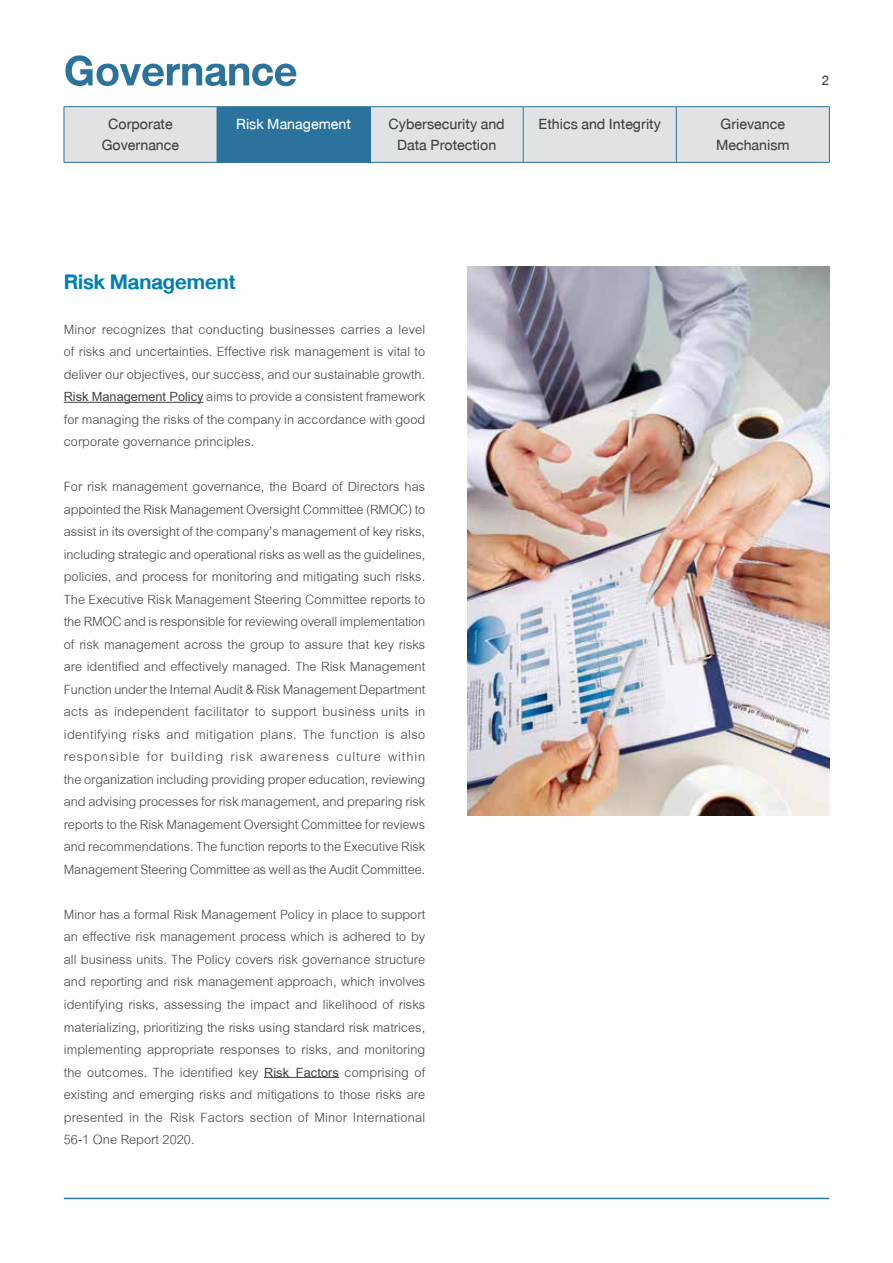
<style>
.page{position:relative;width:893px;height:1263px;background:#fff}
.page>*{position:absolute;margin:0;border:0;box-sizing:border-box;transform-origin:0 0}
.t1{font:700 60px "DB Helvethaica X";color:#2b739d}
.t2{font:700 30px "DB Helvethaica X";color:#0080b0}
.t3{font:21px/21px "DB Helvethaica X";color:#414042;text-align:center}
.t4{font:21px "DB Helvethaica X";color:#fff}
.t5{font:19.5px/22.5px "Cordia New";color:#414042;text-align:justify}
.t6{font:19.5px "DB Helvethaica X";color:#414042}
.s1{font-weight:700}
</style>
<div class="page">
<div style="left:65px;top:107px;width:764px;height:55px;background:#e1e2e3"></div>
<div style="left:217px;top:107px;width:153px;height:55px;background:#2b739d"></div>
<hr style="left:64px;top:107px;width:1px;height:55px;background:#2b739d">
<hr style="left:64px;top:106px;width:153px;height:1px;background:#2b739d">
<hr style="left:64px;top:162px;width:153px;height:1px;background:#2b739d">
<hr style="left:217px;top:106px;width:153px;height:1px;background:#2b739d">
<hr style="left:217px;top:162px;width:153px;height:1px;background:#2b739d">
<hr style="left:370px;top:107px;width:1px;height:55px;background:#2b739d">
<hr style="left:370px;top:106px;width:153px;height:1px;background:#2b739d">
<hr style="left:523px;top:106px;width:153px;height:1px;background:#2b739d">
<hr style="left:676px;top:106px;width:154px;height:1px;background:#2b739d">
<hr style="left:523px;top:107px;width:1px;height:55px;background:#2b739d">
<hr style="left:676px;top:107px;width:1px;height:55px;background:#2b739d">
<hr style="left:829px;top:107px;width:1px;height:55px;background:#2b739d">
<hr style="left:370px;top:162px;width:153px;height:1px;background:#2b739d">
<hr style="left:523px;top:162px;width:153px;height:1px;background:#2b739d">
<hr style="left:676px;top:162px;width:154px;height:1px;background:#2b739d">
<hr style="left:64px;top:402px;width:139px;height:1px;background:#414042">
<hr style="left:264px;top:1077px;width:75px;height:1px;background:#414042">
<hr style="left:64px;top:1198px;width:765px;height:1px;background:#2b739d">
<img style="left:468px;top:266px;width:361px;height:550px">
<h1 class="t1" style="left:64px;top:36px;width:235px">Governance</h1>
<p class="t3" style="left:102px;top:113px;width:79px">Corporate<br>Governance</p>
<p class="t4" style="left:236px;top:112px;width:116px">Risk Management</p>
<p class="t3" style="left:389px;top:113px;width:118px">Cybersecurity and<br>Data Protection</p>
<p class="t3" style="left:539px;top:113px;width:124px">Ethics and Integrity</p>
<p class="t3" style="left:716px;top:113px;width:75px;text-align:left">Grievance<br>Mechanism</p>
<p class="t6" style="left:822px;top:70px;width:9px">2</p>
<h2 class="t2" style="left:64px;top:264px;width:173px">Risk Management</h2>
<p class="t5" style="left:64px;top:319px;width:363px">Minor recognizes that conducting businesses carries a level of risks and uncertainties. Effective risk management is vital to deliver our objectives, our success, and our sustainable growth.<br><span class="s1">Risk Management Policy</span> aims to provide a consistent framework for managing the risks of the company in accordance with good corporate governance principles.</p>
<p class="t5" style="left:64px;top:476px;width:363px">For risk management governance, the Board of Directors has appointed the Risk Management Oversight Committee (RMOC) to assist in its oversight of the company’s management of key risks, including strategic and operational risks as well as the guidelines, policies, and process for monitoring and mitigating such risks.<br>The Executive Risk Management Steering Committee reports to the RMOC and is responsible for reviewing overall implementation of risk management across the group to assure that key risks are identified and effectively managed. The Risk Management Function under the Internal Audit &amp; Risk Management Department acts as independent facilitator to support business units in identifying risks and mitigation plans. The function is also responsible for building risk awareness culture within the organization including providing proper education, reviewing and advising processes for risk management, and preparing risk reports to the Risk Management Oversight Committee for reviews and recommendations. The function reports to the Executive Risk Management Steering Committee as well as the Audit Committee.</p>
<p class="t5" style="left:64px;top:904px;width:363px">Minor has a formal Risk Management Policy in place to support an effective risk management process which is adhered to by all business units. The Policy covers risk governance structure and reporting and risk management approach, which involves identifying risks, assessing the impact and likelihood of risks materializing, prioritizing the risks using standard risk matrices, implementing appropriate responses to risks, and monitoring the outcomes. The identified key <span class="s1">Risk Factors</span> comprising of existing and emerging risks and mitigations to those risks are presented in the Risk Factors section of Minor International 56-1 One Report 2020.</p>
</div>
